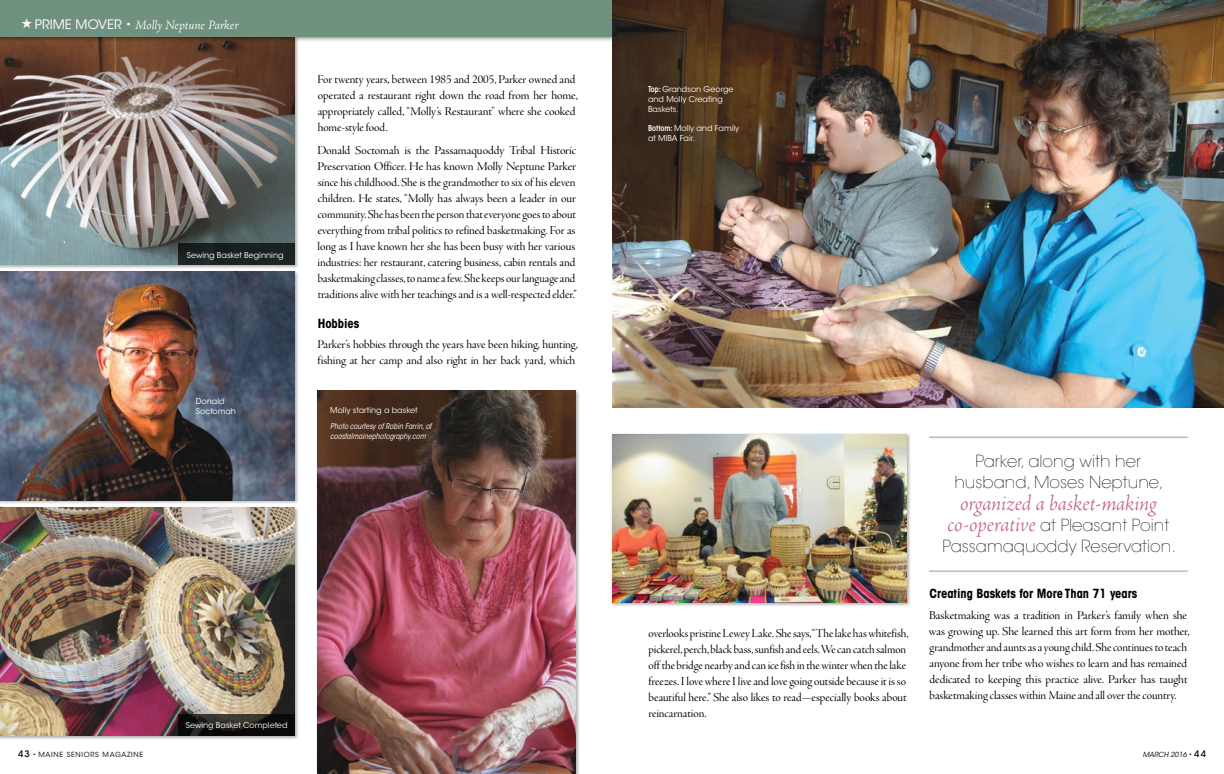
<style>
.page{position:relative;width:1224px;height:774px;background:#fff}
.page>*{position:absolute;margin:0;border:0;box-sizing:border-box;transform-origin:0 0}
.t1{font:22.5px "Adobe Jenson Pro Lt It Subh";letter-spacing:-.005em;color:#c55f81}
.t2{font:200 16.6px/21.2px "ITC Avant Garde Std";color:#000;text-align:center}
.t3{font:italic 300 13px "Adobe Jenson Pro";letter-spacing:-.005em;color:#fff}
.t4{font:12.5px/16px "Adobe Jenson Pro Disp";letter-spacing:-.005em;color:#000}
.t5{font:700 condensed 12.5px "ITC Avant Garde Std";color:#000}
.t6{font:8px/10px "ITC Avant Garde Std";color:#fff}
.t7{font:italic condensed 8px/10px "ITC Avant Garde Std";color:#fff}
.t8{font:7px "ITC Avant Garde Std";letter-spacing:.1em;color:#000}
.t9{font:italic 7px "ITC Avant Garde Std";color:#000}
.s1{font-family:"ITC Avant Garde Std";font-weight:400;font-style:normal}
.s2{font-weight:600;font-stretch:condensed}
.s3{font-family:"Adobe Jenson Pro Lt It Subh";font-weight:400;font-size:22.5px;color:#c55f81}
.s4{font-weight:500;font-size:9px}
.s5{font-style:normal}
.s6{font-weight:500;font-style:normal;font-size:9px}
</style>
<div class="page">
<div style="left:0;top:35px;width:299px;height:234px;background:#000;opacity:.33"></div>
<img style="left:0;top:42px;width:295px;height:223px">
<div style="left:0;top:270px;width:299px;height:235px;background:#000;opacity:.33"></div>
<img style="left:0;top:272px;width:295px;height:228px">
<div style="left:0;top:506px;width:299px;height:234px;background:#000;opacity:.33"></div>
<img style="left:0;top:507px;width:295px;height:229px">
<div style="left:0;top:0;width:618px;height:42px;background:#000;opacity:.75"></div>
<div style="left:0;top:0;width:612px;height:36px;background:#71917f"></div>
<div style="left:178px;top:244px;width:117px;height:21px;background:#1b2122"></div>
<svg style="left:178px;top:714px;width:117px;height:22px;background:#191715"></svg>
<div style="left:316px;top:389px;width:265px;height:385px;background:#000;opacity:.33"></div>
<img style="left:317px;top:391px;width:259px;height:383px">
<img style="left:612px;top:0;width:612px;height:408px">
<div style="left:611px;top:433px;width:300px;height:174px;background:#000;opacity:.33"></div>
<img style="left:612px;top:434px;width:295px;height:169px">
<div style="left:928px;top:436px;width:264px;height:6px;background:#fafafa"></div>
<hr style="left:929px;top:437px;width:259px;height:1px;background:#9d9fa2">
<div style="left:928px;top:569px;width:264px;height:7px;background:#000;opacity:.33"></div>
<hr style="left:929px;top:571px;width:259px;height:1px;background:#9d9fa2">
<svg style="left:1188px;top:18px;width:10px;height:10px"></svg>
<p class="t3" style="left:35px;top:17px;width:205px"><span class="s1">PRIME MOVER •</span> Molly Neptune Parker</p>
<p class="t6" style="left:187px;top:250px;width:98px">Sewing Basket Beginning</p>
<p class="t6" style="left:196px;top:396px;width:42px">Donald<br>Soctomah</p>
<p class="t4" style="left:317px;top:71px;width:262px">For twenty years, between 1985 and 2005, Parker owned and operated a restaurant right down the road from her home, appropriately called, “Molly’s Restaurant" where she cooked home-style food.</p>
<p class="t4" style="left:317px;top:143px;width:261px;text-align:justify">Donald Soctomah is the Passamaquoddy Tribal Historic Preservation Officer. He has known Molly Neptune Parker since his childhood. She is the grandmother to six of his eleven children. He states, “Molly has always been a leader in our community. She has been the person that everyone goes to about everything from tribal politics to refined basketmaking. For as long as I have known her she has been busy with her various industries: her restaurant, catering business, cabin rentals and basketmaking classes, to name a few. She keeps our language and traditions alive with her teachings and is a well-respected elder.”</p>
<p class="t5" style="left:318px;top:315px;width:43px">Hobbies</p>
<p class="t4" style="left:317px;top:337px;width:262px">Parker’s hobbies through the years have been hiking, hunting, fishing at her camp and also right in her back yard, which</p>
<p class="t6" style="left:330px;top:405px;width:89px">Molly starting a basket</p>
<p class="t7" style="left:330px;top:421px;width:103px">Photo courtesy of Robin Farrin, of coastalmainephotography.com</p>
<p class="t6" style="left:186px;top:721px;width:103px">Sewing Basket Completed</p>
<p class="t6" style="left:648px;top:84px;width:87px"><span class="s2">Top:</span> Grandson George and Molly Creating<br>Baskets.</p>
<p class="t6" style="left:648px;top:123px;width:93px"><span class="s2">Bottom:</span> Molly and Family at MIBA Fair.</p>
<p class="t4" style="left:648px;top:625px;width:262px">overlooks pristine Lewey Lake. She says, “The lake has whitefish, pickerel, perch, black bass, sunfish and eels. We can catch salmon off the bridge nearby and can ice fish in the winter when the lake freezes. I love where I live and love going outside because it is so beautiful here.” She also likes to read—especially books about reincarnation.</p>
<h2 class="t2" style="left:955px;top:451px;width:211px">Parker, along with her husband, Moses Neptune,</h2>
<h1 class="t1" style="left:960px;top:490px;width:198px">organized a basket-making</h1>
<h2 class="t2" style="left:942px;top:515px;width:235px"><span class="s3">co-operative</span> at Pleasant Point<br>Passamaquoddy Reservation.</h2>
<p class="t5" style="left:929px;top:586px;width:209px">Creating Baskets for More Than 71 years</p>
<p class="t4" style="left:929px;top:607px;width:262px">Basketmaking was a tradition in Parker’s family when she was growing up. She learned this art form from her mother, grandmother and aunts as a young child. She continues to teach anyone from her tribe who wishes to learn and has remained dedicated to keeping this practice alive. Parker has taught basketmaking classes within Maine and all over the country.</p>
<p class="t8" style="left:18px;top:750px;width:127px"><span class="s4">43</span> • MAINE SENIORS MAGAZINE</p>
<p class="t9" style="left:1143px;top:750px;width:65px">MARCH 2016 <span class="s5">•</span> <span class="s6">44</span></p>
</div>
